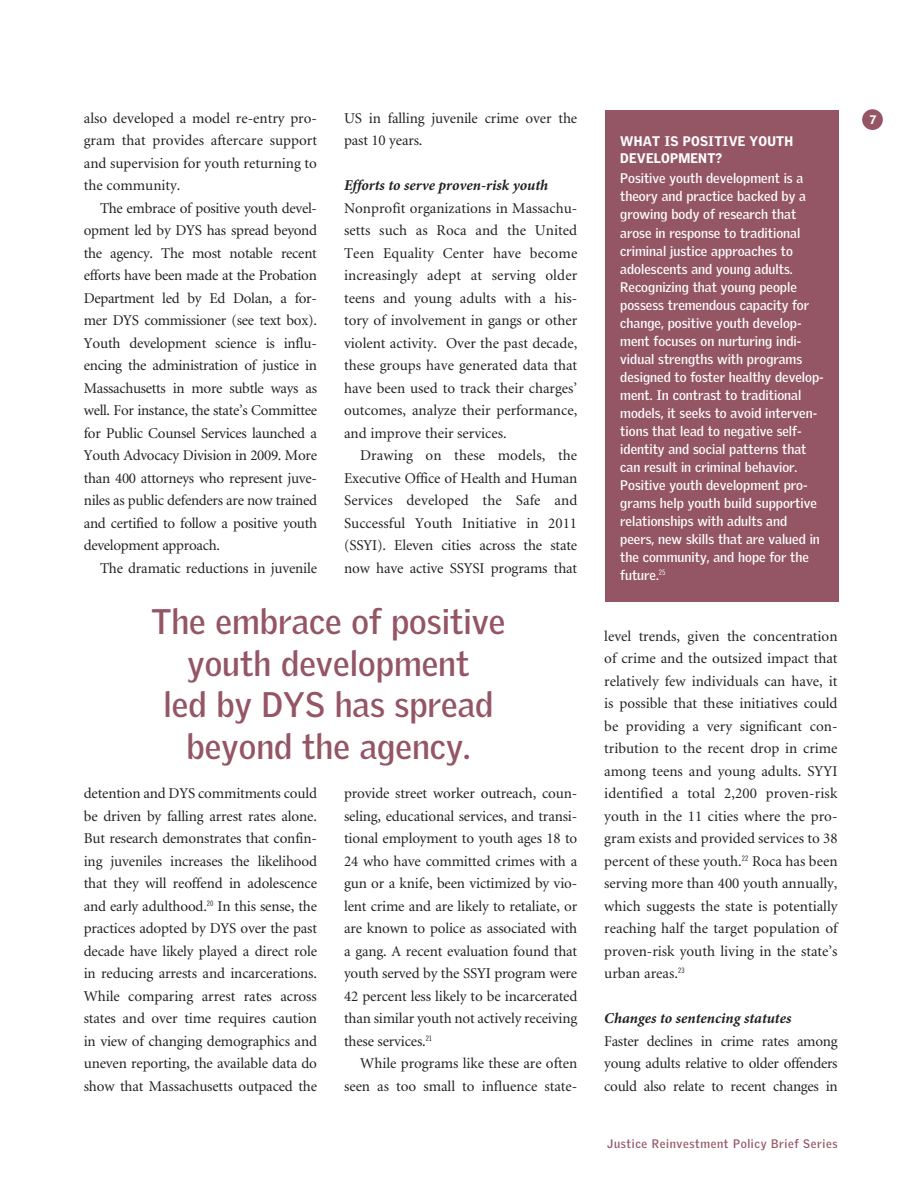
<style>
.page{position:relative;width:919px;height:1189px;background:#fff}
.page>*{position:absolute;margin:0;border:0;box-sizing:border-box;transform-origin:0 0}
.call_out{font:700 34.5px/41.4px "Griffith Gothic";color:#945565;text-align:center}
.final_body_copy{font:15px/22.5px "Minion";letter-spacing:-.01em;color:#231f20;text-align:justify}
.italic_sub_sub{font:italic 700 15px "Minion Pro";color:#231f20}
.sidebar_text{font:700 13.5px/18px "Griffith Gothic";color:#fff}
.sidebar_head{font:900 13.5px/17.2px "Griffith Gothic";letter-spacing:.015em;color:#fff}
.t1{font:700 12px "Griffith Gothic";letter-spacing:.05em;color:#945565}
.t2{font:900 12px "Griffith Gothic";color:#fff}
</style>
<div class="page">
<div style="left:861px;top:109px;width:21px;height:21px;background:#945565;border-radius:50%"></div>
<div style="left:604px;top:110px;width:234px;height:491px;background:#945565"></div>
<p class="final_body_copy" style="left:84px;top:107px;width:235px">also developed a model re-entry pro&shy;gram that provides aftercare support and supervision for youth returning to the community.</p>
<p class="final_body_copy" style="left:84px;top:197px;width:235px;text-indent:16px">The embrace of positive youth devel&shy;opment led by DYS has spread beyond the agency. The most notable recent efforts have been made at the Probation Department led by Ed Dolan, a for&shy;mer DYS commissioner (see text box).<br>Youth development science is influ&shy;encing the administration of justice in Massachusetts in more subtle ways as well. For instance, the state’s Committee for Public Counsel Services launched a Youth Advocacy Division in 2009. More than 400 attorneys who represent juve&shy;niles as public defenders are now trained and certified to follow a positive youth development approach.</p>
<p class="final_body_copy" style="left:100px;top:557px;width:218px">The dramatic reductions in juvenile</p>
<p class="final_body_copy" style="left:344px;top:107px;width:234px">US in falling juvenile crime over the past 10 years.</p>
<p class="italic_sub_sub" style="left:344px;top:175px;width:205px">Efforts to serve proven-risk youth</p>
<p class="final_body_copy" style="left:344px;top:197px;width:235px">Nonprofit organizations in Massachu&shy;setts such as Roca and the United Teen Equality Center have become increasingly adept at serving older teens and young adults with a his&shy;tory of involvement in gangs or other violent activity. Over the past decade, these groups have generated data that have been used to track their charges’ outcomes, analyze their performance, and improve their services.</p>
<p class="final_body_copy" style="left:344px;top:445px;width:235px;text-indent:16px">Drawing on these models, the Executive Office of Health and Human Services developed the Safe and Successful Youth Initiative in 2011 (SSYI). Eleven cities across the state now have active SSYSI programs that</p>
<p class="call_out" style="left:151px;top:600px;width:355px">The embrace of positive youth development<br>led by DYS has spread beyond the agency.</p>
<p class="final_body_copy" style="left:84px;top:782px;width:235px">detention and DYS commitments could be driven by falling arrest rates alone.<br>But research demonstrates that confin&shy;ing juveniles increases the likelihood that they will reoffend in adolescence and early adulthood.<sup>20</sup> In this sense, the practices adopted by DYS over the past decade have likely played a direct role in reducing arrests and incarcerations.<br>While comparing arrest rates across states and over time requires caution in view of changing demographics and uneven reporting, the available data do show that Massachusetts outpaced the</p>
<p class="final_body_copy" style="left:344px;top:782px;width:235px">provide street worker outreach, coun&shy;seling, educational services, and transi&shy;tional employment to youth ages 18 to 24 who have committed crimes with a gun or a knife, been victimized by vio&shy;lent crime and are likely to retaliate, or are known to police as associated with a gang. A recent evaluation found that youth served by the SSYI program were 42 percent less likely to be incarcerated than similar youth not actively receiving these services.<sup>21</sup></p>
<p class="final_body_copy" style="left:344px;top:1052px;width:235px;text-align:right">While programs like these are often seen as too small to influence state-</p>
<p class="sidebar_head" style="left:620px;top:132px;width:174px">WHAT IS POSITIVE YOUTH<br>DEVELOPMENT?</p>
<p class="sidebar_text" style="left:620px;top:169px;width:205px">Positive youth development is a theory and practice backed by a growing body of research that arose in response to traditional criminal justice approaches to adolescents and young adults.<br>Recognizing that young people possess tremendous capacity for change, positive youth develop&shy;ment focuses on nurturing indi&shy;vidual strengths with programs designed to foster healthy develop&shy;ment. In contrast to traditional models, it seeks to avoid interven&shy;tions that lead to negative self&shy;identity and social patterns that can result in criminal behavior.<br>Positive youth development pro&shy;grams help youth build supportive relationships with adults and peers, new skills that are valued in the community, and hope for the future.<sup>25</sup></p>
<p class="final_body_copy" style="left:604px;top:625px;width:235px">level trends, given the concentration of crime and the outsized impact that relatively few individuals can have, it is possible that these initiatives could be providing a very significant con&shy;tribution to the recent drop in crime among teens and young adults. SYYI identified a total 2,200 proven-risk youth in the 11 cities where the pro&shy;gram exists and provided services to 38 percent of these youth.<sup>22</sup> Roca has been serving more than 400 youth annually, which suggests the state is potentially reaching half the target population of proven-risk youth living in the state’s urban areas.<sup>23</sup></p>
<p class="italic_sub_sub" style="left:604px;top:1007px;width:188px">Changes to sentencing statutes</p>
<p class="final_body_copy" style="left:604px;top:1030px;width:235px">Faster declines in crime rates among young adults relative to older offenders could also relate to recent changes in</p>
<p class="t1" style="left:607px;top:1136px;width:232px">Justice Reinvestment Policy Brief Series</p>
<p class="t2" style="left:869px;top:112px;width:8px">7</p>
</div>
